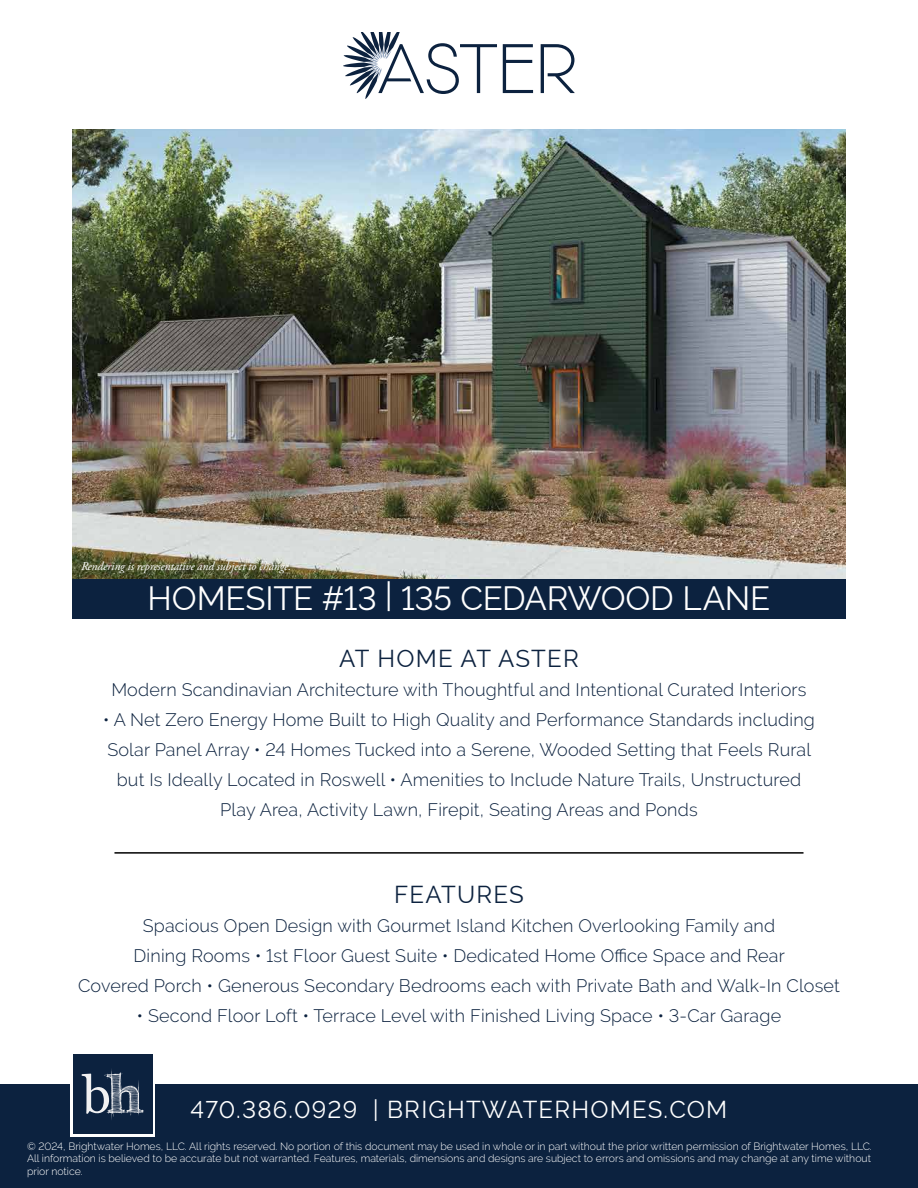
<style>
.page{position:relative;width:918px;height:1188px;background:#fff}
.page>*{position:absolute;margin:0;border:0;box-sizing:border-box;transform-origin:0 0}
.t1{font:33px "Raleway";letter-spacing:-.01em;color:#fff}
.t2{font:24px "Raleway";letter-spacing:.05em;color:#fff}
.t3{font:24px "Raleway";letter-spacing:.05em;color:#0c223f}
.t4{font:300 18px/30px "Raleway";letter-spacing:.01em;color:#0c223f;text-align:center}
.t5{font:italic 12px "Adobe Garamond Pro";letter-spacing:-.01em;color:#fff}
.t6{font:300 10.5px/12.6px "Raleway";color:#fff;text-align:justify}
</style>
<div class="page">
<div style="left:0;top:1084px;width:918px;height:104px;background:#0c223f"></div>
<img style="left:72px;top:129px;width:774px;height:450px">
<div style="left:72px;top:579px;width:774px;height:40px;background:#0c223f"></div>
<hr style="left:114px;top:852px;width:690px;height:2px;background:#000">
<svg style="left:71px;top:1054px;width:84px;height:83px"></svg>
<div style="left:73px;top:1055px;width:79px;height:79px;background:#0c223f"></div>
<svg style="left:82px;top:1069px;width:62px;height:51px"></svg>
<svg style="left:503px;top:44px;width:30px;height:49px"></svg>
<svg style="left:541px;top:44px;width:34px;height:49px"></svg>
<svg style="left:343px;top:32px;width:154px;height:67px"></svg>
<p class="t5" style="left:81px;top:559px;width:212px">Rendering is representative and subject to change.</p>
<h1 class="t1" style="left:148px;top:579px;width:624px">HOMESITE #13 | 135 CEDARWOOD LANE</h1>
<h2 class="t3" style="left:339px;top:645px;width:241px">AT HOME AT ASTER</h2>
<p class="t4" style="left:111px;top:675px;width:697px">Modern Scandinavian Architecture with Thoughtful and Intentional Curated Interiors</p>
<p class="t4" style="left:103px;top:705px;width:714px">• A Net Zero Energy Home Built to High Quality and Performance Standards including Solar Panel Array • 24 Homes Tucked into a Serene, Wooded Setting that Feels Rural but Is Ideally Located in Roswell • Amenities to Include Nature Trails, Unstructured Play Area, Activity Lawn, Firepit, Seating Areas and Ponds</p>
<h2 class="t3" style="left:394px;top:881px;width:131px">FEATURES</h2>
<p class="t4" style="left:78px;top:911px;width:763px">Spacious Open Design with Gourmet Island Kitchen Overlooking Family and<br>Dining Rooms • 1st Floor Guest Suite • Dedicated Home Office Space and Rear<br>Covered Porch • Generous Secondary Bedrooms each with Private Bath and Walk-In Closet</p>
<p class="t4" style="left:137px;top:1001px;width:646px">• Second Floor Loft • Terrace Level with Finished Living Space • 3-Car Garage</p>
<h2 class="t2" style="left:191px;top:1096px;width:538px">470.386.0929 | BRIGHTWATERHOMES.COM</h2>
<p class="t6" style="left:27px;top:1140px;width:846px">© 2024, Brightwater Homes, LLC. All rights reserved. No portion of this document may be used in whole or in part without the prior written permission of Brightwater Homes, LLC.<br>All information is believed to be accurate but not warranted. Features, materials, dimensions and designs are subject to errors and omissions and may change at any time without prior notice.</p>
</div>
